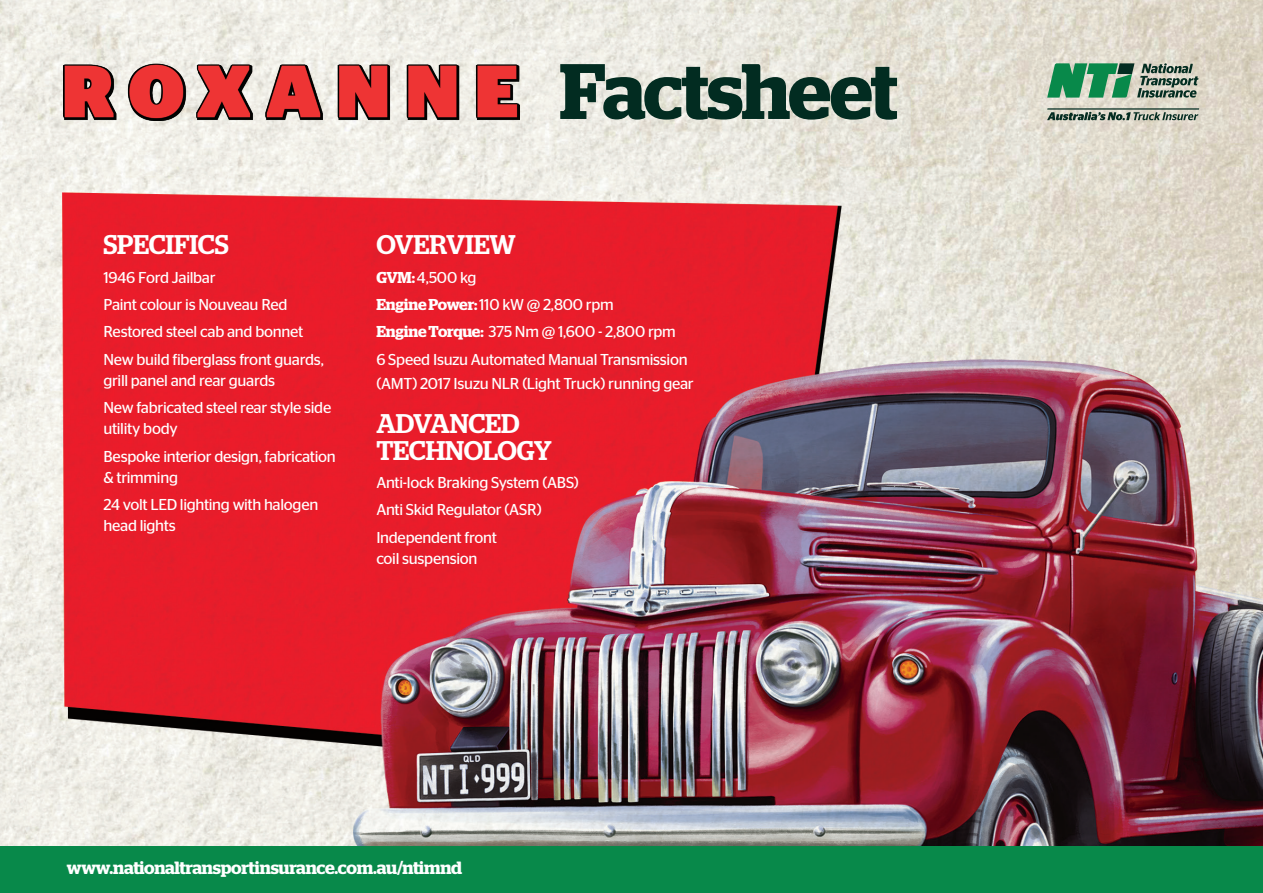
<style>
.page{position:relative;width:1263px;height:893px;background:#fff}
.page>*{position:absolute;margin:0;border:0;box-sizing:border-box;transform-origin:0 0}
.t1{font:600 78.3px "Stag";letter-spacing:-.025em;color:#022c21}
.Heading{font:500 27px/27px "Stag";letter-spacing:-.01em;color:#fff}
.t2{font:600 17.7px "Stag";letter-spacing:-.02em;color:#fff}
.Bullet_Copy{font:15.75px/21px "Stag Sans";letter-spacing:-.02em;color:#fff}
.s1{font-family:"Stag";font-weight:600}
</style>
<div class="page">
<img style="left:0;top:0;width:1263px;height:846px">
<div style="left:0;top:846px;width:1263px;height:47px;background:#08894a"></div>
<img style="left:64px;top:63px;width:455px;height:57px">
<hr style="left:1047px;top:108px;width:152px;height:2px;background:#042c21">
<svg style="left:1047px;top:112px;width:151px;height:8px"></svg>
<svg style="left:1047px;top:63px;width:151px;height:35px;background:#659b7a"></svg>
<p class="t1" style="left:559px;top:45px;width:340px">Factsheet</p>
<p class="Heading" style="left:103px;top:231px;width:127px">SPECIFICS</p>
<p class="Bullet_Copy" style="left:103px;top:267px;width:114px">1946 Ford Jailbar</p>
<p class="Bullet_Copy" style="left:103px;top:294px;width:186px">Paint colour is Nouveau Red</p>
<p class="Bullet_Copy" style="left:103px;top:321px;width:201px">Restored steel cab and bonnet</p>
<p class="Bullet_Copy" style="left:103px;top:349px;width:222px">New build fiberglass front guards, grill panel and rear guards</p>
<p class="Bullet_Copy" style="left:103px;top:397px;width:229px">New fabricated steel rear style side utility body</p>
<p class="Bullet_Copy" style="left:103px;top:445px;width:234px">Bespoke interior design, fabrication &amp; trimming</p>
<p class="Bullet_Copy" style="left:103px;top:494px;width:216px">24 volt LED lighting with halogen head lights</p>
<p class="Heading" style="left:376px;top:231px;width:141px">OVERVIEW</p>
<p class="Bullet_Copy" style="left:376px;top:267px;width:102px"><span class="s1">GVM:</span> 4,500 kg</p>
<p class="Bullet_Copy" style="left:376px;top:294px;width:239px"><span class="s1">Engine Power:</span> 110 kW @ 2,800 rpm</p>
<p class="Bullet_Copy" style="left:376px;top:321px;width:301px"><span class="s1">Engine Torque:</span> 375 Nm @ 1,600 - 2,800 rpm</p>
<p class="Bullet_Copy" style="left:376px;top:347px;width:319px;line-height:24px">6 Speed Isuzu Automated Manual Transmission (AMT) 2017 Isuzu NLR (Light Truck) running gear</p>
<p class="Heading" style="left:376px;top:410px;width:177px">ADVANCED<br>TECHNOLOGY</p>
<p class="Bullet_Copy" style="left:376px;top:472px;width:204px">Anti-lock Braking System (ABS)</p>
<p class="Bullet_Copy" style="left:376px;top:499px;width:167px">Anti Skid Regulator (ASR)</p>
<p class="Bullet_Copy" style="left:376px;top:527px;width:122px">Independent front coil suspension</p>
<p class="t2" style="left:67px;top:858px;width:397px">www.nationaltransportinsurance.com.au/ntimnd</p>
</div>
